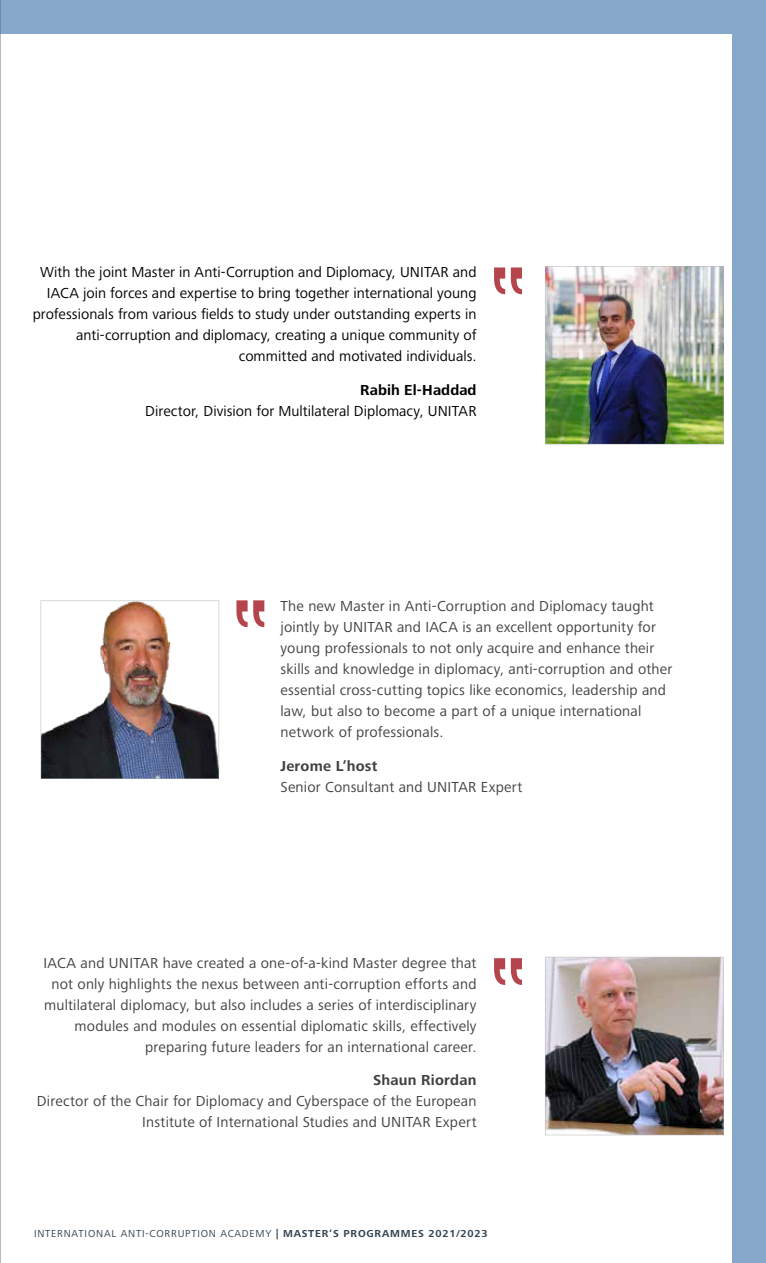
<style>
.page{position:relative;width:766px;height:1263px;background:#fff}
.page>*{position:absolute;margin:0;border:0;box-sizing:border-box;transform-origin:0 0}
.t1{font:15px/21px "Frutiger Next Pro";letter-spacing:.015em;color:#414042;text-align:right}
.t2{font:15px/21px "Frutiger Next Pro";letter-spacing:.005em;color:#000;text-align:right}
.t3{font:700 15px "Frutiger Next Pro";letter-spacing:.015em;color:#414042}
.t4{font:700 15px "Frutiger Next Pro";letter-spacing:.005em;color:#000}
.t5{font:10.5px "Frutiger Next Pro";letter-spacing:.075em;color:#334452}
.s1{font-weight:700}
</style>
<div class="page">
<hr style="left:0;top:0;width:1px;height:1263px;background:#9fa3a4">
<img style="left:545px;top:956px;width:179px;height:180px">
<img style="left:545px;top:266px;width:179px;height:179px">
<img style="left:40px;top:600px;width:179px;height:179px">
<div style="left:0;top:0;width:765px;height:34px;background:#86a8c9"></div>
<div style="left:731px;top:0;width:34px;height:1263px;background:#86a8c9"></div>
<p class="t2" style="left:33px;top:261px;width:445px">With the joint Master in Anti-Corruption and Diplomacy, UNITAR and IACA join forces and expertise to bring together international young professionals from various fields to study under outstanding experts in anti-corruption and diplomacy, creating a unique community of committed and motivated individuals.</p>
<p class="t4" style="left:360px;top:381px;width:118px">Rabih El-Haddad</p>
<p class="t2" style="left:145px;top:400px;width:333px">Director, Division for Multilateral Diplomacy, UNITAR</p>
<p class="t1" style="left:280px;top:596px;width:393px;text-align:left">The new Master in Anti-Corruption and Diplomacy taught jointly by UNITAR and IACA is an excellent opportunity for young professionals to not only acquire and enhance their skills and knowledge in diplomacy, anti-corruption and other essential cross-cutting topics like economics, leadership and law, but also to become a part of a unique international network of professionals.</p>
<p class="t3" style="left:280px;top:757px;width:98px">Jerome L’host</p>
<p class="t1" style="left:280px;top:776px;width:243px">Senior Consultant and UNITAR Expert</p>
<p class="t1" style="left:44px;top:952px;width:434px">IACA and UNITAR have created a one-of-a-kind Master degree that not only highlights the nexus between anti-corruption efforts and multilateral diplomacy, but also includes a series of interdisciplinary modules and modules on essential diplomatic skills, effectively preparing future leaders for an international career.</p>
<p class="t3" style="left:373px;top:1072px;width:105px">Shaun Riordan</p>
<p class="t1" style="left:37px;top:1091px;width:441px">Director of the Chair for Diplomacy and Cyberspace of the European<br>Institute of International Studies and UNITAR Expert</p>
<p class="t5" style="left:34px;top:1227px;width:455px">INTERNATIONAL ANTI-CORRUPTION ACADEMY <span class="s1">| MASTER‘S PROGRAMMES 2021/2023</span></p>
</div>
